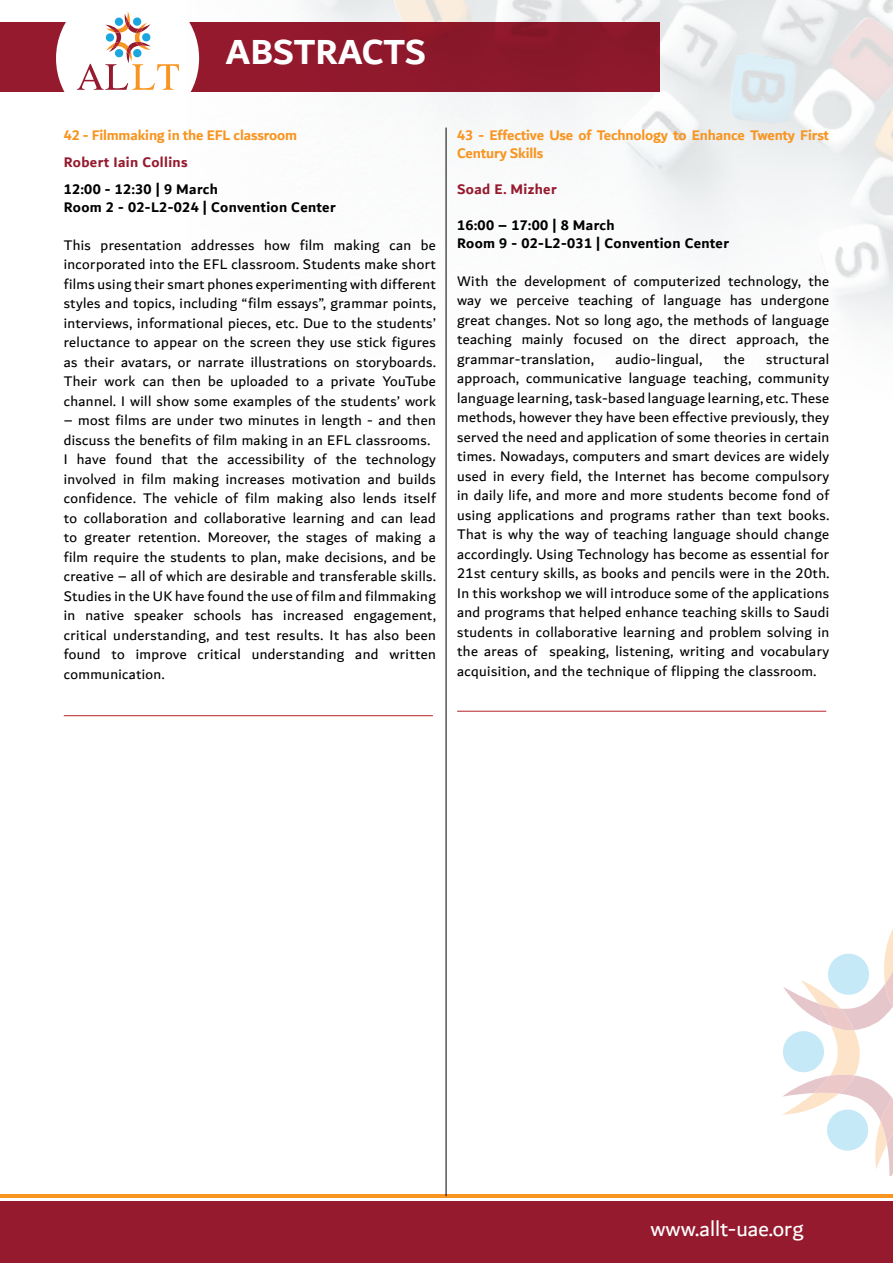
<style>
.page{position:relative;width:893px;height:1263px;background:#fff}
.page>*{position:absolute;margin:0;border:0;box-sizing:border-box;transform-origin:0 0}
.t1{font:700 37.5px "Dubai";letter-spacing:-.005em;color:#fff}
.t2{font:22.5px "Dubai";color:#fff}
.t3{font:15px/19.5px "Dubai";letter-spacing:.025em;color:#000;text-align:justify}
.t4{font:700 15px/18px "Dubai";letter-spacing:.025em;color:#000}
.t5{font:700 15px/18px "Dubai";letter-spacing:-.01em;color:#f89521}
.t6{font:700 15px "Dubai";letter-spacing:.025em;color:#961a2e}
</style>
<div class="page">
<div style="left:0;top:22px;width:659px;height:70px;background:#961a2e"></div>
<img style="left:199px;top:0;width:694px;height:400px">
<svg style="left:394px;top:0;width:78px;height:47px"></svg>
<svg style="left:830px;top:18px;width:63px;height:155px"></svg>
<svg style="left:730px;top:53px;width:66px;height:70px;background:#dde9ee"></svg>
<div style="left:0;top:1201px;width:893px;height:62px;background:#961a2e"></div>
<hr style="left:0;top:1195px;width:893px;height:3px;background:#f89521">
<svg style="left:782px;top:928px;width:111px;height:247px"></svg>
<svg style="left:56px;top:11px;width:143px;height:81px"></svg>
<hr style="left:64px;top:715px;width:369px;height:1px;background:#b52327">
<hr style="left:457px;top:711px;width:369px;height:1px;background:#b52327">
<hr style="left:446px;top:128px;width:1px;height:1068px;background:#000">
<h1 class="t1" style="left:225px;top:29px;width:202px">ABSTRACTS</h1>
<p class="t5" style="left:64px;top:126px;width:235px">42 - Filmmaking in the EFL classroom</p>
<p class="t6" style="left:64px;top:153px;width:125px">Robert Iain Collins</p>
<p class="t4" style="left:64px;top:180px;width:273px">12:00 - 12:30 | 9 March<br>Room 2 - 02-L2-024 | Convention Center</p>
<p class="t3" style="left:64px;top:235px;width:374px">This presentation addresses how film making can be incorporated into the EFL classroom. Students make short films using their smart phones experimenting with different styles and topics, including “film essays”, grammar points, interviews, informational pieces, etc. Due to the students’ reluctance to appear on the screen they use stick figures as their avatars, or narrate illustrations on storyboards.<br>Their work can then be uploaded to a private YouTube channel. I will show some examples of the students’ work</p>
<p class="t3" style="left:64px;top:410px;width:374px;text-align:left">– most films are under two minutes in length - and then discuss the benefits of film making in an EFL classrooms.<br>I have found that the accessibility of the technology involved in film making increases motivation and builds confidence. The vehicle of film making also lends itself to collaboration and collaborative learning and can lead to greater retention. Moreover, the stages of making a film require the students to plan, make decisions, and be creative – all of which are desirable and transferable skills.<br>Studies in the UK have found the use of film and filmmaking in native speaker schools has increased engagement, critical understanding, and test results. It has also been found to improve critical understanding and written communication.</p>
<p class="t5" style="left:457px;top:126px;width:373px">43 - Effective Use of Technology to Enhance Twenty First<br>Century Skills</p>
<p class="t6" style="left:457px;top:180px;width:101px">Soad E. Mizher</p>
<p class="t4" style="left:457px;top:216px;width:273px">16:00 – 17:00 | 8 March<br>Room 9 - 02-L2-031 | Convention Center</p>
<p class="t3" style="left:457px;top:271px;width:374px">With the development of computerized technology, the way we perceive teaching of language has undergone great changes. Not so long ago, the methods of language teaching mainly focused on the direct approach, the grammar-translation,</p>
<p class="t3" style="left:457px;top:349px;width:374px;text-indent:309px">structural approach, communicative language teaching, community language learning, task-based language learning, etc. These methods, however they have been effective previously, they served the need and application of some theories in certain times. Nowadays, computers and smart devices are widely used in every field, the Internet has become compulsory in daily life, and more and more students become fond of using applications and programs rather than text books.<br>That is why the way of teaching language should change accordingly. Using Technology has become as essential for 21st century skills, as books and pencils were in the 20th.<br>In this workshop we will introduce some of the applications and programs that helped enhance teaching skills to Saudi students in collaborative learning and problem solving in the areas of speaking, listening, writing and vocabulary acquisition, and the technique of flipping the classroom.</p>
<p class="t3" style="left:615px;top:349px;width:88px">audio-lingual,</p>
<p class="t3" style="left:724px;top:349px;width:22px">the</p>
<h2 class="t2" style="left:651px;top:1215px;width:154px">www.allt-uae.org</h2>
</div>
